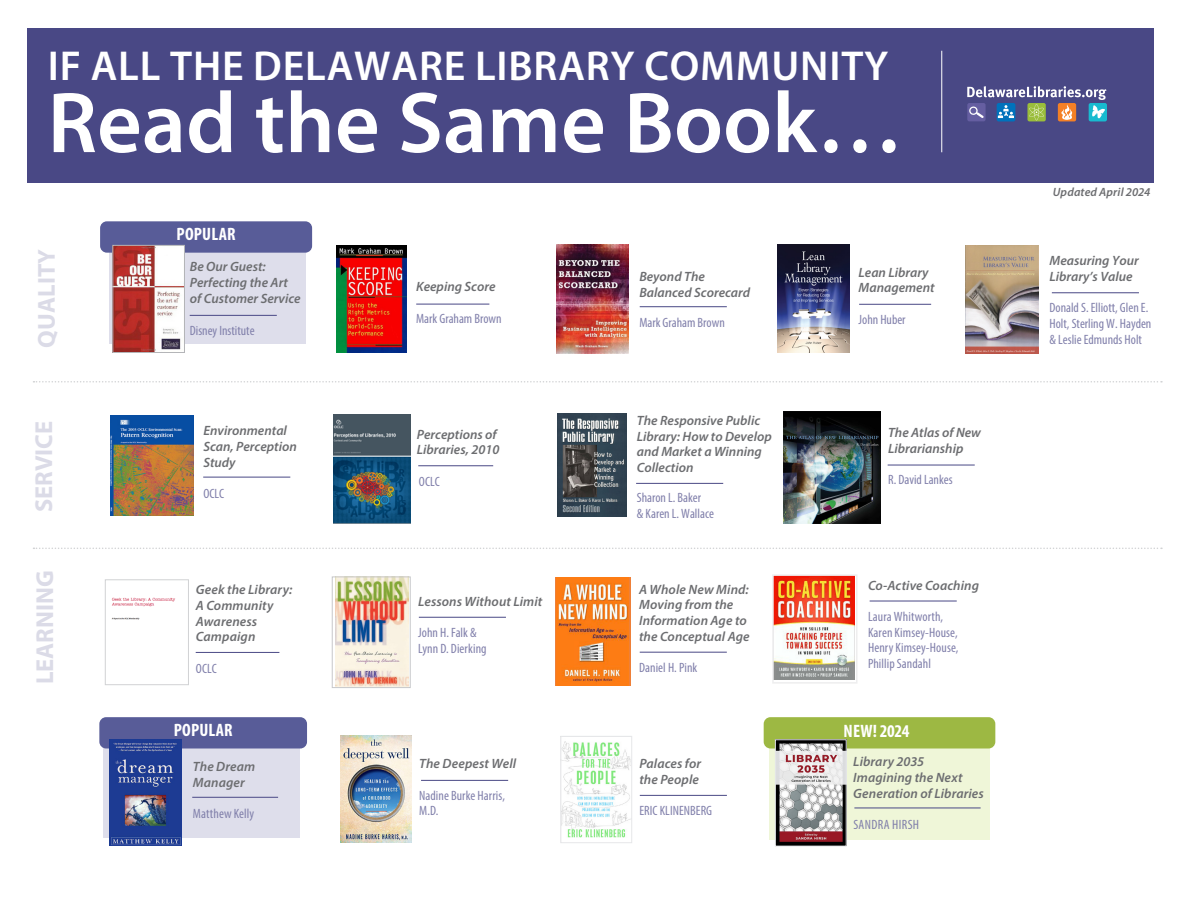
<style>
.page{position:relative;width:1188px;height:918px;background:#fff}
.page>*{position:absolute;margin:0;border:0;box-sizing:border-box;transform-origin:0 0}
.t1{font:600 87px "Myriad Pro";color:#fff}
.t2{font:600 42px "Myriad Pro";letter-spacing:.02em;color:#fff}
.t3{font:700 24.6px "Myriad Pro";color:#dbdbe7}
.t4{font:700 condensed 18px "Myriad Pro";letter-spacing:.01em;color:#fff}
.t5{font:italic 600 13.5px/15.6px "Myriad Pro";color:#6c6d70}
.t6{font:condensed 13.5px/15.6px "Myriad Pro";color:#807faa}
.t7{font:condensed 13.5px "Myriad Pro";letter-spacing:.025em;color:#807faa}
.t8{font:italic 600 12px "Myriad Pro";letter-spacing:.01em;color:#6c6d70}
</style>
<div class="page">
<div style="left:109px;top:244px;width:196px;height:100px;background:#dedeeb"></div>
<div style="left:100px;top:221px;width:212px;height:32px;background:#585c98;border-radius:7px"></div>
<div style="left:27px;top:28px;width:1126px;height:155px;background:#494885"></div>
<img style="left:557px;top:413px;width:70px;height:103px">
<img style="left:115px;top:247px;width:68px;height:104px">
<div style="left:113px;top:245px;width:72px;height:108px;border:1px solid #b4b5b8"></div>
<img style="left:110px;top:415px;width:83px;height:100px">
<img style="left:336px;top:245px;width:71px;height:108px">
<img style="left:557px;top:245px;width:71px;height:108px">
<img style="left:333px;top:415px;width:77px;height:108px">
<img style="left:778px;top:245px;width:72px;height:108px">
<hr style="left:859px;top:304px;width:72px;height:1px;background:#494885">
<img style="left:783px;top:412px;width:98px;height:111px">
<img style="left:775px;top:577px;width:79px;height:103px">
<div style="left:772px;top:574px;width:86px;height:110px;border:2px solid #eeeeef"></div>
<img style="left:335px;top:579px;width:73px;height:107px">
<div style="left:332px;top:577px;width:78px;height:111px;border:1px solid #c7c8ca"></div>
<div style="left:555px;top:577px;width:75px;height:108px;background:#fd7c14"></div>
<img style="left:557px;top:583px;width:72px;height:99px">
<img style="left:111px;top:597px;width:65px;height:23px">
<div style="left:105px;top:579px;width:84px;height:106px;border:1px solid #d1d2d4"></div>
<img style="left:341px;top:736px;width:70px;height:106px">
<img style="left:563px;top:741px;width:67px;height:97px">
<div style="left:561px;top:736px;width:71px;height:107px;border:1px solid #e6e7e9"></div>
<img style="left:965px;top:245px;width:74px;height:108px">
<hr style="left:1052px;top:292px;width:87px;height:1px;background:#494885">
<hr style="left:640px;top:306px;width:87px;height:1px;background:#494885">
<hr style="left:416px;top:304px;width:73px;height:1px;background:#494885">
<hr style="left:190px;top:315px;width:87px;height:1px;background:#494885">
<hr style="left:203px;top:477px;width:87px;height:1px;background:#494885">
<hr style="left:418px;top:465px;width:75px;height:1px;background:#494885">
<hr style="left:636px;top:483px;width:87px;height:1px;background:#494885">
<hr style="left:888px;top:465px;width:87px;height:1px;background:#494885">
<hr style="left:196px;top:652px;width:83px;height:1px;background:#494885">
<hr style="left:419px;top:617px;width:87px;height:1px;background:#494885">
<hr style="left:640px;top:652px;width:87px;height:1px;background:#494885">
<hr style="left:870px;top:601px;width:87px;height:1px;background:#494885">
<div style="left:104px;top:738px;width:196px;height:100px;background:#dedeeb"></div>
<div style="left:99px;top:717px;width:208px;height:31px;background:#585c98;border-radius:7px"></div>
<img style="left:110px;top:739px;width:72px;height:107px">
<hr style="left:192px;top:797px;width:86px;height:1px;background:#494885">
<hr style="left:421px;top:780px;width:87px;height:1px;background:#494885">
<hr style="left:640px;top:795px;width:87px;height:1px;background:#494885">
<svg style="left:33px;top:381px;width:1129px;height:2px"></svg>
<svg style="left:33px;top:548px;width:1129px;height:1px"></svg>
<div style="left:997px;top:103px;width:18px;height:18px;background:#0072bc;border-radius:2px"></div>
<div style="left:1027px;top:103px;width:19px;height:18px;background:#9abd3b;border-radius:2px"></div>
<div style="left:1058px;top:103px;width:18px;height:18px;background:#f48026;border-radius:2px"></div>
<div style="left:967px;top:103px;width:19px;height:18px;background:#655ea1;border-radius:2px"></div>
<div style="left:1089px;top:103px;width:18px;height:18px;background:#18bbd0;border-radius:2px"></div>
<svg style="left:967px;top:86px;width:140px;height:34px"></svg>
<div style="left:769px;top:738px;width:220px;height:101px;background:#eff6d8"></div>
<div style="left:764px;top:717px;width:231px;height:31px;background:#9db843;border-radius:7px"></div>
<img style="left:777px;top:741px;width:68px;height:103px">
<div style="left:775px;top:739px;width:72px;height:107px;border:1px solid #e6e7e9"></div>
<hr style="left:854px;top:808px;width:127px;height:1px;background:#494885">
<hr style="left:941px;top:51px;width:1px;height:101px;background:#fff">
<p class="t2" style="left:48px;top:39px;width:842px">IF ALL THE DELAWARE LIBRARY COMMUNITY</p>
<p class="t1" style="left:48px;top:68px;width:857px">Read the Same Book…</p>
<p class="t3" style="left:30px;top:348px;width:100px;rotate:-90deg">quality</p>
<p class="t3" style="left:28px;top:512px;width:93px;rotate:-90deg">service</p>
<p class="t3" style="left:29px;top:684px;width:116px;rotate:-90deg">learning</p>
<p class="t4" style="left:177px;top:223px;width:61px">POPULAR</p>
<p class="t5" style="left:190px;top:259px;width:112px">Be Our Guest:<br>Perfecting the Art of Customer Service</p>
<p class="t6" style="left:190px;top:322px;width:66px">Disney Institute</p>
<p class="t5" style="left:203px;top:423px;width:95px">Environmental<br>Scan, Perception<br>Study</p>
<p class="t6" style="left:203px;top:486px;width:22px">OCLC</p>
<p class="t5" style="left:196px;top:582px;width:98px">Geek the Library:</p>
<p class="t5" style="left:196px;top:597px;width:79px">A Community</p>
<p class="t5" style="left:196px;top:613px;width:63px">Awareness<br>Campaign</p>
<p class="t6" style="left:196px;top:660px;width:22px">OCLC</p>
<p class="t4" style="left:174px;top:719px;width:61px">POPULAR</p>
<p class="t5" style="left:193px;top:759px;width:64px">The Dream<br>Manager</p>
<p class="t6" style="left:193px;top:805px;width:63px">Matthew Kelly</p>
<p class="t5" style="left:416px;top:279px;width:81px">Keeping Score</p>
<p class="t6" style="left:416px;top:310px;width:87px">Mark Graham Brown</p>
<p class="t5" style="left:417px;top:426px;width:81px">Perceptions of</p>
<p class="t5" style="left:417px;top:442px;width:84px">Libraries, 2010</p>
<p class="t6" style="left:419px;top:473px;width:22px">OCLC</p>
<p class="t5" style="left:418px;top:593px;width:126px">Lessons Without Limit</p>
<p class="t6" style="left:418px;top:625px;width:70px">John H. Falk &amp;<br>Lynn D. Dierking</p>
<p class="t5" style="left:419px;top:756px;width:99px">The Deepest Well</p>
<p class="t6" style="left:419px;top:787px;width:87px">Nadine Burke Harris,<br>M.D.</p>
<p class="t5" style="left:639px;top:268px;width:112px">Beyond The<br>Balanced Scorecard</p>
<p class="t6" style="left:639px;top:314px;width:87px">Mark Graham Brown</p>
<p class="t5" style="left:637px;top:412px;width:136px">The Responsive Public<br>Library: How to Develop and Market a Winning<br>Collection</p>
<p class="t6" style="left:637px;top:489px;width:79px">Sharon L. Baker<br>&amp; Karen L. Wallace</p>
<p class="t5" style="left:639px;top:581px;width:112px">A Whole New Mind:<br>Moving from the<br>Information Age to the Conceptual Age</p>
<p class="t6" style="left:639px;top:659px;width:60px">Daniel H. Pink</p>
<p class="t5" style="left:639px;top:756px;width:63px">Palaces for the People</p>
<p class="t6" style="left:639px;top:803px;width:74px">ERIC KLINENBERG</p>
<p class="t5" style="left:859px;top:264px;width:72px">Lean Library</p>
<p class="t5" style="left:859px;top:280px;width:78px">Management</p>
<p class="t6" style="left:859px;top:311px;width:49px">John Huber</p>
<p class="t5" style="left:888px;top:425px;width:94px">The Atlas of New<br>Librarianship</p>
<p class="t6" style="left:888px;top:472px;width:66px">R. David Lankes</p>
<p class="t5" style="left:868px;top:577px;width:113px">Co-Active Coaching</p>
<p class="t6" style="left:868px;top:609px;width:77px">Laura Whitworth,</p>
<p class="t6" style="left:868px;top:624px;width:91px">Karen Kimsey-House,</p>
<p class="t6" style="left:868px;top:640px;width:92px">Henry Kimsey-House,</p>
<p class="t6" style="left:868px;top:656px;width:65px">Phillip Sandahl</p>
<p class="t4" style="left:844px;top:720px;width:68px">NEW! 2024</p>
<p class="t5" style="left:853px;top:754px;width:73px">Library 2035</p>
<p class="t5" style="left:853px;top:769px;width:132px">Imagining the Next<br>Generation of Libraries</p>
<p class="t7" style="left:853px;top:816px;width:67px">SANDRA HIRSH</p>
<p class="t8" style="left:1053px;top:184px;width:99px">Updated April 2024</p>
<p class="t5" style="left:1050px;top:253px;width:91px">Measuring Your</p>
<p class="t5" style="left:1050px;top:268px;width:85px">Library’s Value</p>
<p class="t6" style="left:1050px;top:300px;width:103px">Donald S. Elliott, Glen E.<br>Holt, Sterling W. Hayden &amp; Leslie Edmunds Holt</p>
</div>
